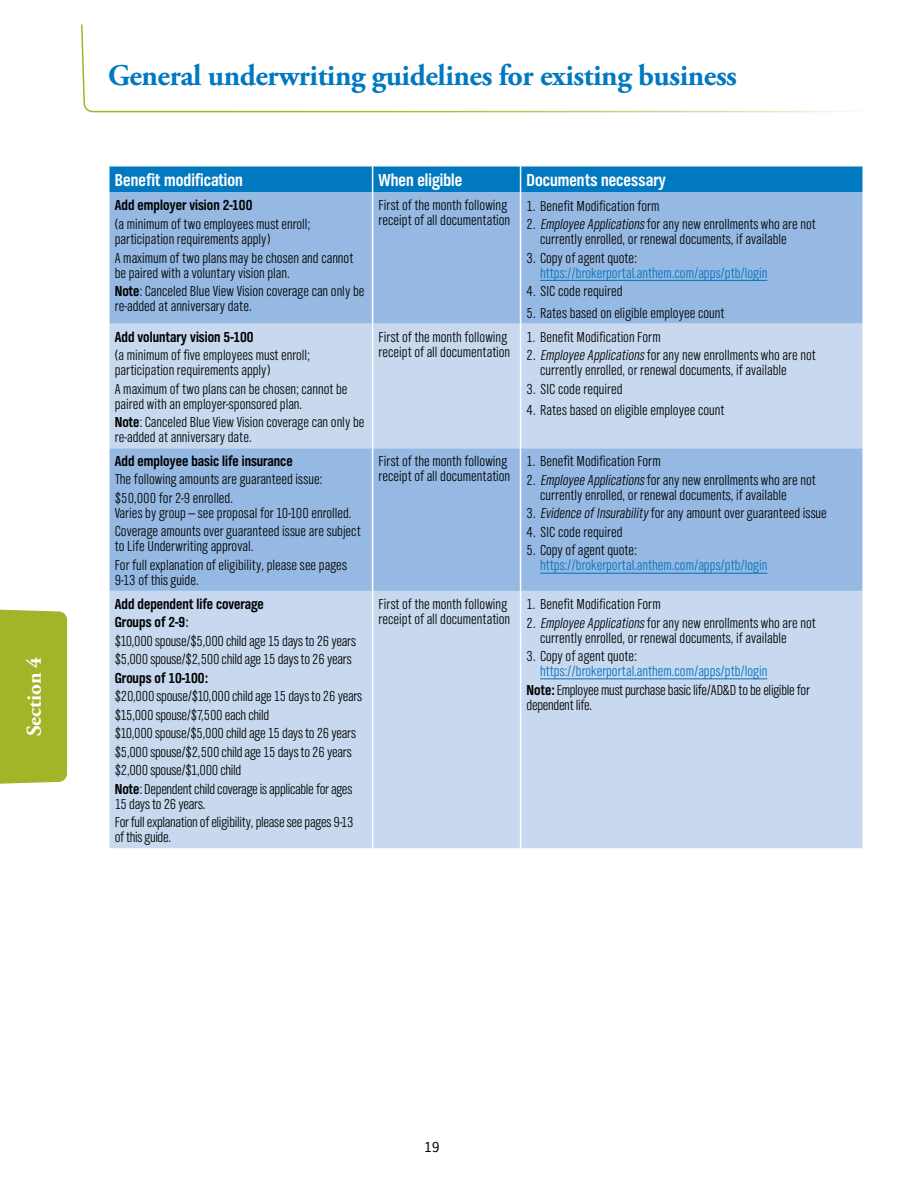
<style>
.page{position:relative;width:918px;height:1188px;background:#fff}
.page>*{position:absolute;margin:0;border:0;box-sizing:border-box;transform-origin:0 0}
.t1{font:700 30px "Adobe Garamond Pro";letter-spacing:-.015em;color:#0079c1}
.t2{font:700 21px "Adobe Garamond Pro";color:#fff}
.t3{font:700 18px "TV Nord Cond EF";color:#fff}
.t4{font:300 15px/15px "TV Nord Cond EF";color:#000}
.t5{font:300 15px/18.5px "TV Nord Cond EF";letter-spacing:-.02em;color:#000}
.t6{font:300 15px "TV Nord Cond EF";color:#0072bc}
.t7{font:700 15px "TV Nord Cond EF";color:#000}
.t8{font:15px "TV Nord EF";color:#000}
.s1{font-weight:700}
.s2{font-style:italic}
.s3{font-weight:400}
.s4{color:#0072bc}
</style>
<div class="page">
<svg style="left:81px;top:24px;width:778px;height:89px"></svg>
<div style="left:0;top:609px;width:67px;height:175px;background:#a2b427"></div>
<div style="left:110px;top:192px;width:752px;height:132px;background:#95b9e2"></div>
<svg style="left:110px;top:324px;width:752px;height:524px;background:#b9cfeb"></svg>
<div style="left:109px;top:167px;width:754px;height:25px;background:#0079c1"></div>
<hr style="left:372px;top:192px;width:1px;height:132px;background:#fff">
<hr style="left:520px;top:192px;width:1px;height:132px;background:#fff">
<hr style="left:372px;top:324px;width:1px;height:124px;background:#fff">
<hr style="left:520px;top:324px;width:1px;height:124px;background:#fff">
<hr style="left:372px;top:448px;width:1px;height:143px;background:#fff">
<hr style="left:520px;top:448px;width:1px;height:143px;background:#fff">
<hr style="left:372px;top:591px;width:1px;height:257px;background:#fff">
<hr style="left:520px;top:591px;width:1px;height:257px;background:#fff">
<hr style="left:540px;top:280px;width:227px;height:1px;background:#0072bc">
<hr style="left:540px;top:573px;width:227px;height:1px;background:#0072bc">
<hr style="left:540px;top:679px;width:227px;height:1px;background:#0072bc">
<h2 class="t2" style="left:22px;top:736px;width:81px;rotate:-90deg">Section 4</h2>
<h1 class="t1" style="left:108px;top:58px;width:631px">General underwriting guidelines for existing business</h1>
<p class="t3" style="left:115px;top:171px;width:130px">Benefit modification</p>
<p class="t3" style="left:379px;top:171px;width:85px">When eligible</p>
<p class="t3" style="left:527px;top:171px;width:141px">Documents necessary</p>
<p class="t7" style="left:115px;top:197px;width:139px">Add employer vision 2-100</p>
<p class="t4" style="left:115px;top:217px;width:197px">(a minimum of two employees must enroll; participation requirements apply)</p>
<p class="t4" style="left:115px;top:250px;width:240px">A maximum of two plans may be chosen and cannot be paired with a voluntary vision plan.</p>
<p class="t4" style="left:115px;top:284px;width:251px"><span class="s1">Note</span>: Canceled Blue View Vision coverage can only be re-added at anniversary date.</p>
<p class="t4" style="left:379px;top:198px;width:133px">First of the month following receipt of all documentation</p>
<p class="t4" style="left:527px;top:198px;width:134px">1. Benefit Modification form</p>
<p class="t4" style="left:540px;top:217px;width:277px;text-indent:-13px">2. <span class="s2">Employee Applications</span>for any new enrollments who are not currently enrolled, or renewal documents, if available</p>
<p class="t4" style="left:527px;top:250px;width:112px">3. Copy of agent quote:</p>
<p class="t6" style="left:540px;top:265px;width:229px">https://brokerportal.anthem.com/apps/ptb/login</p>
<p class="t4" style="left:527px;top:284px;width:97px">4. SIC code required</p>
<p class="t4" style="left:527px;top:305px;width:199px">5. Rates based on eligible employee count</p>
<p class="t7" style="left:115px;top:329px;width:140px">Add voluntary vision 5-100</p>
<p class="t4" style="left:115px;top:348px;width:197px">(a minimum of five employees must enroll; participation requirements apply)</p>
<p class="t4" style="left:115px;top:381px;width:234px">A maximum of two plans can be chosen; cannot be paired with an employer-sponsored plan.</p>
<p class="t4" style="left:115px;top:415px;width:251px"><span class="s1">Note</span>: Canceled Blue View Vision coverage can only be re-added at anniversary date.</p>
<p class="t7" style="left:115px;top:453px;width:179px">Add employee basic life insurance</p>
<p class="t4" style="left:115px;top:470px;width:209px;line-height:18.5px">The following amounts are guaranteed issue: $50,000 for 2-9 enrolled.</p>
<p class="t4" style="left:115px;top:504px;width:247px;line-height:18.5px">Varies by group — see proposal for 10-100 enrolled.<br>Coverage amounts over guaranteed issue are subject</p>
<p class="t4" style="left:115px;top:537px;width:234px;line-height:18.5px">to Life Underwriting approval.<br>For full explanation of eligibility, please see pages</p>
<p class="t4" style="left:115px;top:573px;width:85px">9-13 of this guide.</p>
<p class="t5" style="left:115px;top:594px;width:243px"><span class="s1">Add dependent life coverage<br>Groups of 2-9</span><span class="s3">:<br></span>$10,000 spouse/$5,000 child age 15 days to 26 years $5,000 spouse/$2,500 child age 15 days to 26 years</p>
<p class="t7" style="left:115px;top:669px;width:94px">Groups of 10-100:</p>
<p class="t5" style="left:115px;top:687px;width:249px">$20,000 spouse/$10,000 child age 15 days to 26 years $15,000 spouse/$7,500 each child<br>$10,000 spouse/$5,000 child age 15 days to 26 years $5,000 spouse/$2,500 child age 15 days to 26 years $2,000 spouse/$1,000 child<br><span class="s1">Note</span>: Dependent child coverage is applicable for ages</p>
<p class="t5" style="left:115px;top:795px;width:240px">15 days to 26 years.<br>For full explanation of eligibility, please see pages 9-13</p>
<p class="t5" style="left:115px;top:828px;width:58px">of this guide.</p>
<p class="t4" style="left:379px;top:329px;width:133px">First of the month following receipt of all documentation</p>
<p class="t4" style="left:527px;top:329px;width:136px">1. Benefit Modification Form</p>
<p class="t4" style="left:540px;top:348px;width:277px;text-indent:-14px">2. <span class="s2">Employee Applications</span>for any new enrollments who are not currently enrolled, or renewal documents, if available</p>
<p class="t4" style="left:527px;top:381px;width:97px">3. SIC code required</p>
<p class="t4" style="left:527px;top:403px;width:199px">4. Rates based on eligible employee count</p>
<p class="t4" style="left:379px;top:454px;width:133px">First of the month following receipt of all documentation</p>
<p class="t4" style="left:527px;top:454px;width:136px">1. Benefit Modification Form</p>
<p class="t4" style="left:540px;top:473px;width:277px;text-indent:-13px">2. <span class="s2">Employee Applications</span>for any new enrollments who are not currently enrolled, or renewal documents, if available</p>
<p class="t4" style="left:527px;top:506px;width:302px">3. <span class="s2">Evidence of Insurability</span> for any amount over guaranteed issue</p>
<p class="t4" style="left:527px;top:525px;width:97px">4. SIC code required</p>
<p class="t4" style="left:527px;top:543px;width:112px">5. Copy of agent quote:</p>
<p class="t6" style="left:540px;top:558px;width:229px">https://brokerportal.anthem.com/apps/ptb/login</p>
<p class="t4" style="left:379px;top:597px;width:133px">First of the month following receipt of all documentation</p>
<p class="t4" style="left:527px;top:597px;width:136px">1. Benefit Modification Form</p>
<p class="t4" style="left:540px;top:615px;width:277px;text-indent:-13px">2. <span class="s2">Employee Applications</span>for any new enrollments who are not currently enrolled, or renewal documents, if available</p>
<p class="t4" style="left:527px;top:649px;width:112px">3. Copy of agent quote:</p>
<p class="t4" style="left:527px;top:662px;width:285px;line-height:18.5px;text-indent:14px"><span class="s4">https://brokerportal.anthem.com/apps/ptb/login<br></span><span class="s1">Note:</span> Employee must purchase basic life/AD&amp;D to be eligible for</p>
<p class="t5" style="left:527px;top:695px;width:67px">dependent life.</p>
<p class="t8" style="left:424px;top:1139px;width:17px">19</p>
</div>
